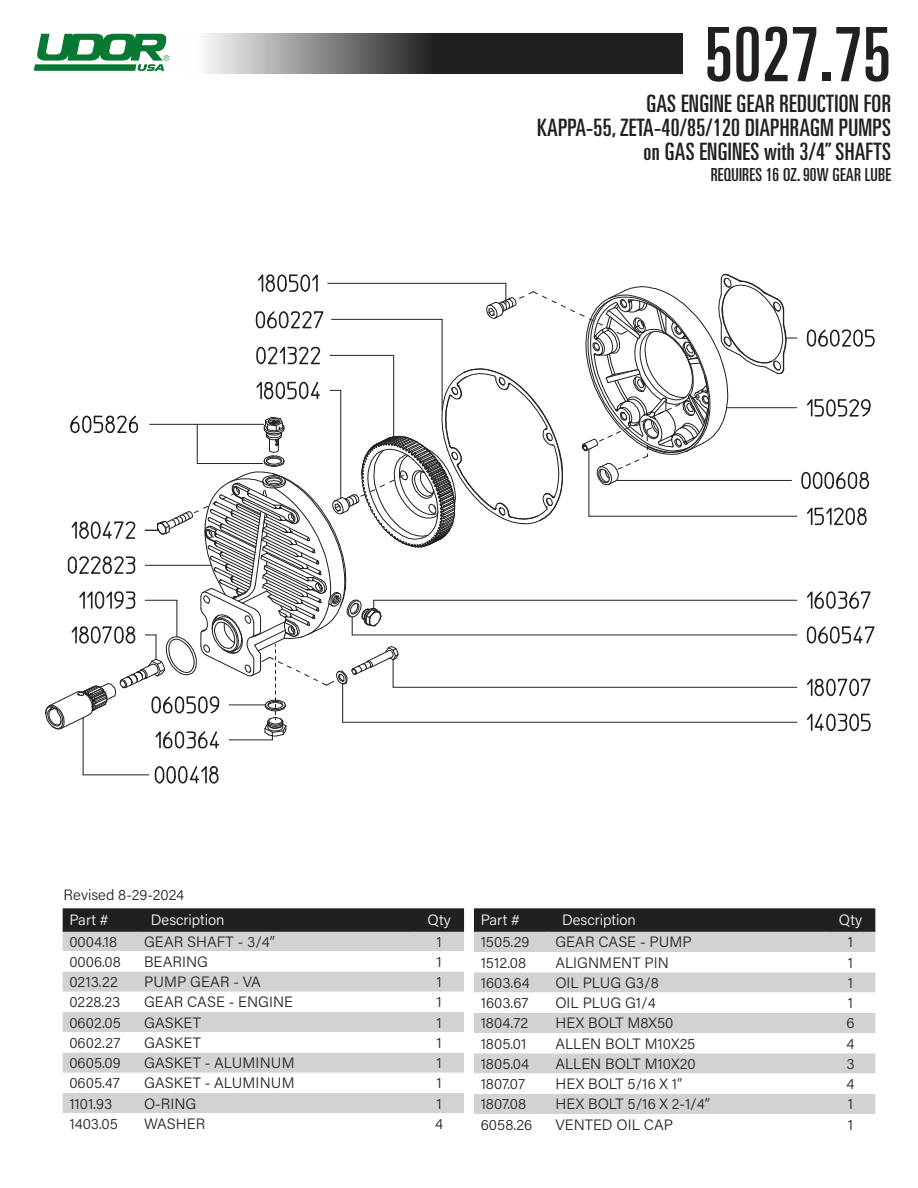
<style>
.page{position:relative;width:918px;height:1188px;background:#fff}
.page>*{position:absolute;margin:0;border:0;box-sizing:border-box;transform-origin:0 0}
.t1{font:ultra-condensed 75.15px "Univers";letter-spacing:.01em;color:#231f20}
.t2{font:ultra-condensed 24px/24px "Univers";letter-spacing:.01em;color:#231f20;text-align:right}
.t3{font:ultra-condensed 18px "Univers";letter-spacing:.01em;color:#231f20}
.t4{font:300 15px "Acumin Pro";color:#231f20}
.t5{font:300 15px "Acumin Pro";color:#fff}
</style>
<div class="page">
<hr style="left:83px;top:718px;width:1px;height:57px;background:#231f20">
<hr style="left:83px;top:775px;width:66px;height:1px;background:#231f20">
<svg style="left:154px;top:766px;width:65px;height:18px"></svg>
<svg style="left:45px;top:273px;width:830px;height:476px"></svg>
<hr style="left:589px;top:449px;width:1px;height:67px;background:#231f20">
<svg style="left:205px;top:34px;width:478px;height:40px;background:#555253"></svg>
<svg style="left:34px;top:34px;width:135px;height:37px"></svg>
<div style="left:63px;top:908px;width:401px;height:22px;background:#231f20"></div>
<div style="left:63px;top:932px;width:401px;height:19px;background:#d1d2d4"></div>
<svg style="left:63px;top:971px;width:401px;height:142px;fill:#d1d2d4"></svg>
<hr style="left:63px;top:930px;width:74px;height:2px;background:#231f20">
<hr style="left:137px;top:930px;width:277px;height:2px;background:#231f20">
<hr style="left:414px;top:930px;width:50px;height:2px;background:#231f20">
<div style="left:474px;top:908px;width:401px;height:22px;background:#231f20"></div>
<div style="left:474px;top:932px;width:401px;height:20px;background:#d1d2d4"></div>
<svg style="left:474px;top:972px;width:401px;height:142px;fill:#d1d2d4"></svg>
<hr style="left:474px;top:930px;width:75px;height:2px;background:#231f20">
<hr style="left:549px;top:930px;width:277px;height:2px;background:#231f20">
<hr style="left:826px;top:930px;width:49px;height:2px;background:#231f20">
<h1 class="t1" style="left:705px;top:12px;width:188px">5027.75</h1>
<h2 class="t2" style="left:537px;top:91px;width:355px">GAS ENGINE GEAR REDUCTION FOR<br>KAPPA-55, ZETA-40/85/120 DIAPHRAGM PUMPS on GAS ENGINES with 3/4” SHAFTS</h2>
<p class="t3" style="left:711px;top:165px;width:182px">REQUIRES 16 OZ. 90W GEAR LUBE</p>
<p class="t4" style="left:64px;top:885px;width:122px">Revised 8-29-2024</p>
<p class="t5" style="left:69px;top:909px;width:41px">Part #</p>
<p class="t5" style="left:151px;top:909px;width:75px">Description</p>
<p class="t5" style="left:427px;top:909px;width:25px">Qty</p>
<p class="t4" style="left:69px;top:931px;width:49px">0004.18</p>
<p class="t4" style="left:144px;top:931px;width:133px">GEAR SHAFT - 3/4”</p>
<p class="t4" style="left:437px;top:931px;width:7px">1</p>
<p class="t4" style="left:69px;top:951px;width:53px">0006.08</p>
<p class="t4" style="left:144px;top:951px;width:65px">BEARING</p>
<p class="t4" style="left:437px;top:951px;width:7px">1</p>
<p class="t4" style="left:69px;top:972px;width:50px">0213.22</p>
<p class="t4" style="left:144px;top:972px;width:119px">PUMP GEAR - VA</p>
<p class="t4" style="left:437px;top:972px;width:7px">1</p>
<p class="t4" style="left:69px;top:992px;width:53px">0228.23</p>
<p class="t4" style="left:144px;top:992px;width:151px">GEAR CASE - ENGINE</p>
<p class="t4" style="left:437px;top:992px;width:7px">1</p>
<p class="t4" style="left:69px;top:1012px;width:53px">0602.05</p>
<p class="t4" style="left:144px;top:1012px;width:58px">GASKET</p>
<p class="t4" style="left:437px;top:1012px;width:7px">1</p>
<p class="t4" style="left:69px;top:1032px;width:52px">0602.27</p>
<p class="t4" style="left:144px;top:1032px;width:58px">GASKET</p>
<p class="t4" style="left:437px;top:1032px;width:7px">1</p>
<p class="t4" style="left:69px;top:1053px;width:53px">0605.09</p>
<p class="t4" style="left:144px;top:1053px;width:152px">GASKET - ALUMINUM</p>
<p class="t4" style="left:437px;top:1053px;width:7px">1</p>
<p class="t4" style="left:69px;top:1073px;width:52px">0605.47</p>
<p class="t4" style="left:144px;top:1073px;width:152px">GASKET - ALUMINUM</p>
<p class="t4" style="left:437px;top:1073px;width:7px">1</p>
<p class="t4" style="left:69px;top:1093px;width:44px">1101.93</p>
<p class="t4" style="left:144px;top:1093px;width:54px">O-RING</p>
<p class="t4" style="left:437px;top:1093px;width:7px">1</p>
<p class="t4" style="left:69px;top:1113px;width:50px">1403.05</p>
<p class="t4" style="left:144px;top:1113px;width:63px">WASHER</p>
<p class="t4" style="left:435px;top:1113px;width:9px">4</p>
<p class="t5" style="left:481px;top:909px;width:41px">Part #</p>
<p class="t5" style="left:562px;top:909px;width:75px">Description</p>
<p class="t5" style="left:839px;top:909px;width:25px">Qty</p>
<p class="t4" style="left:481px;top:932px;width:50px">1505.29</p>
<p class="t4" style="left:555px;top:932px;width:138px">GEAR CASE - PUMP</p>
<p class="t4" style="left:848px;top:932px;width:7px">1</p>
<p class="t4" style="left:481px;top:952px;width:47px">1512.08</p>
<p class="t4" style="left:555px;top:952px;width:115px">ALIGNMENT PIN</p>
<p class="t4" style="left:848px;top:952px;width:7px">1</p>
<p class="t4" style="left:481px;top:972px;width:50px">1603.64</p>
<p class="t4" style="left:555px;top:972px;width:105px">OIL PLUG G3/8</p>
<p class="t4" style="left:848px;top:972px;width:7px">1</p>
<p class="t4" style="left:481px;top:993px;width:49px">1603.67</p>
<p class="t4" style="left:555px;top:993px;width:102px">OIL PLUG G1/4</p>
<p class="t4" style="left:848px;top:993px;width:7px">1</p>
<p class="t4" style="left:481px;top:1013px;width:49px">1804.72</p>
<p class="t4" style="left:555px;top:1013px;width:120px">HEX BOLT M8X50</p>
<p class="t4" style="left:846px;top:1013px;width:10px">6</p>
<p class="t4" style="left:481px;top:1033px;width:47px">1805.01</p>
<p class="t4" style="left:555px;top:1033px;width:141px">ALLEN BOLT M10X25</p>
<p class="t4" style="left:847px;top:1033px;width:9px">4</p>
<p class="t4" style="left:481px;top:1053px;width:50px">1805.04</p>
<p class="t4" style="left:555px;top:1053px;width:142px">ALLEN BOLT M10X20</p>
<p class="t4" style="left:846px;top:1053px;width:10px">3</p>
<p class="t4" style="left:481px;top:1074px;width:46px">1807.07</p>
<p class="t4" style="left:555px;top:1074px;width:129px">HEX BOLT 5/16 X 1”</p>
<p class="t4" style="left:847px;top:1074px;width:9px">4</p>
<p class="t4" style="left:481px;top:1094px;width:47px">1807.08</p>
<p class="t4" style="left:555px;top:1094px;width:156px">HEX BOLT 5/16 X 2-1/4”</p>
<p class="t4" style="left:848px;top:1094px;width:7px">1</p>
<p class="t4" style="left:481px;top:1114px;width:53px">6058.26</p>
<p class="t4" style="left:555px;top:1114px;width:119px">VENTED OIL CAP</p>
<p class="t4" style="left:848px;top:1114px;width:7px">1</p>
</div>
